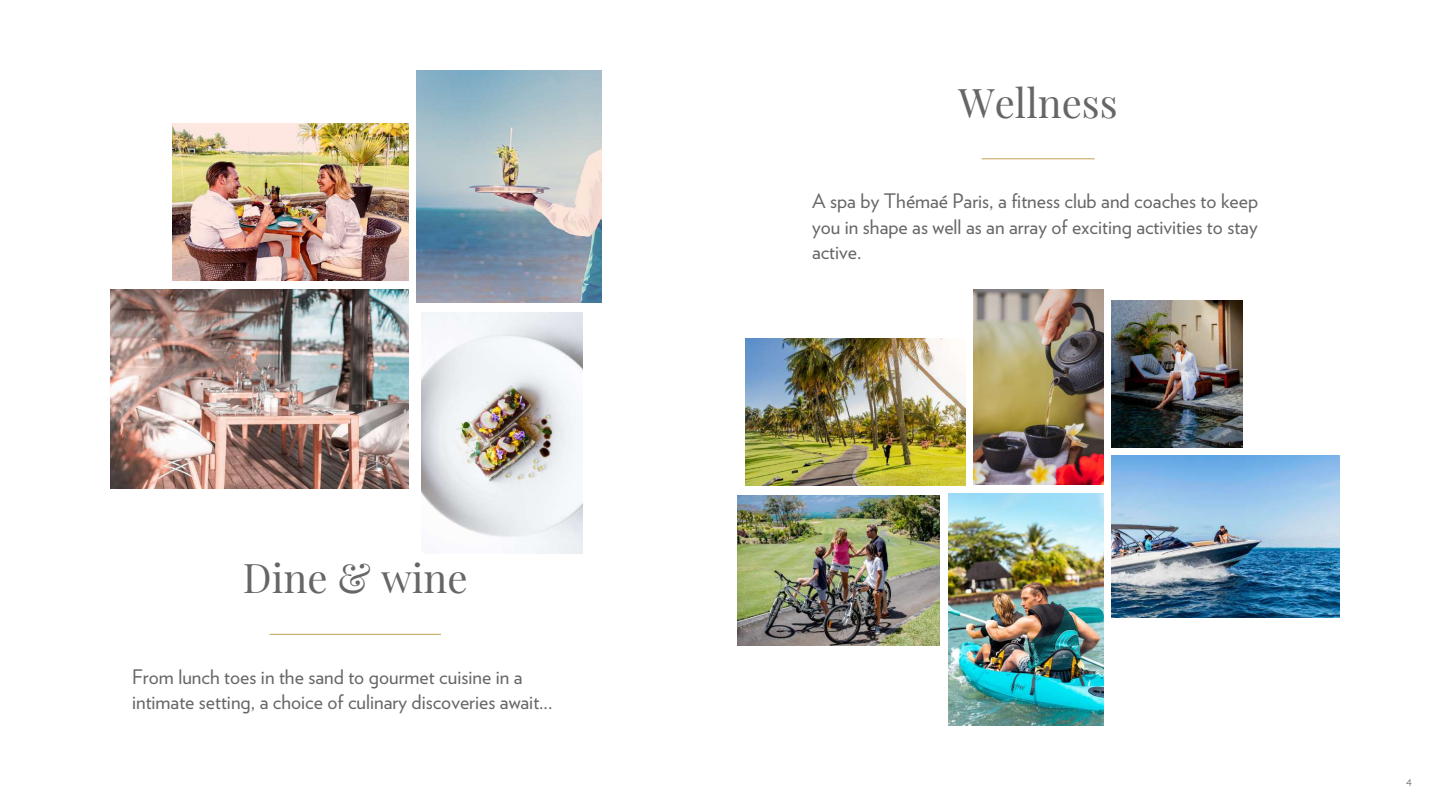
<style>
.page{position:relative;width:1440px;height:810px;background:#fff}
.page>*{position:absolute;margin:0;border:0;box-sizing:border-box;transform-origin:0 0}
.t1{font:40px "Playfair Display";color:#666}
.t2{font:20px/25.5px "Verlag";color:#666}
.t3{font:300 12px "Verlag";color:#666}
</style>
<div class="page">
<img style="left:417px;top:70px;width:184px;height:232px">
<img style="left:173px;top:123px;width:235px;height:157px">
<img style="left:421px;top:312px;width:162px;height:242px">
<img style="left:110px;top:289px;width:299px;height:200px">
<img style="left:1112px;top:300px;width:130px;height:147px">
<img style="left:973px;top:289px;width:131px;height:195px">
<img style="left:745px;top:339px;width:221px;height:147px">
<img style="left:949px;top:493px;width:154px;height:232px">
<img style="left:737px;top:495px;width:203px;height:150px">
<img style="left:1112px;top:456px;width:228px;height:161px">
<hr style="left:270px;top:634px;width:171px;height:1px;background:#c4a053">
<hr style="left:982px;top:158px;width:112px;height:1px;background:#c4a053">
<h1 class="t1" style="left:243px;top:550px;width:226px">Dine &amp; wine</h1>
<p class="t2" style="left:132px;top:665px;width:422px">From lunch toes in the sand to gourmet cuisine in a intimate setting, a choice of culinary discoveries await...</p>
<h1 class="t1" style="left:959px;top:74px;width:161px">Wellness</h1>
<p class="t2" style="left:812px;top:190px;width:448px;text-align:justify">A spa by Thémaé Paris, a fitness club and coaches to keep you in shape as well as an array of exciting activities to stay active.</p>
<p class="t3" style="left:1406px;top:777px;width:7px">4</p>
</div>
